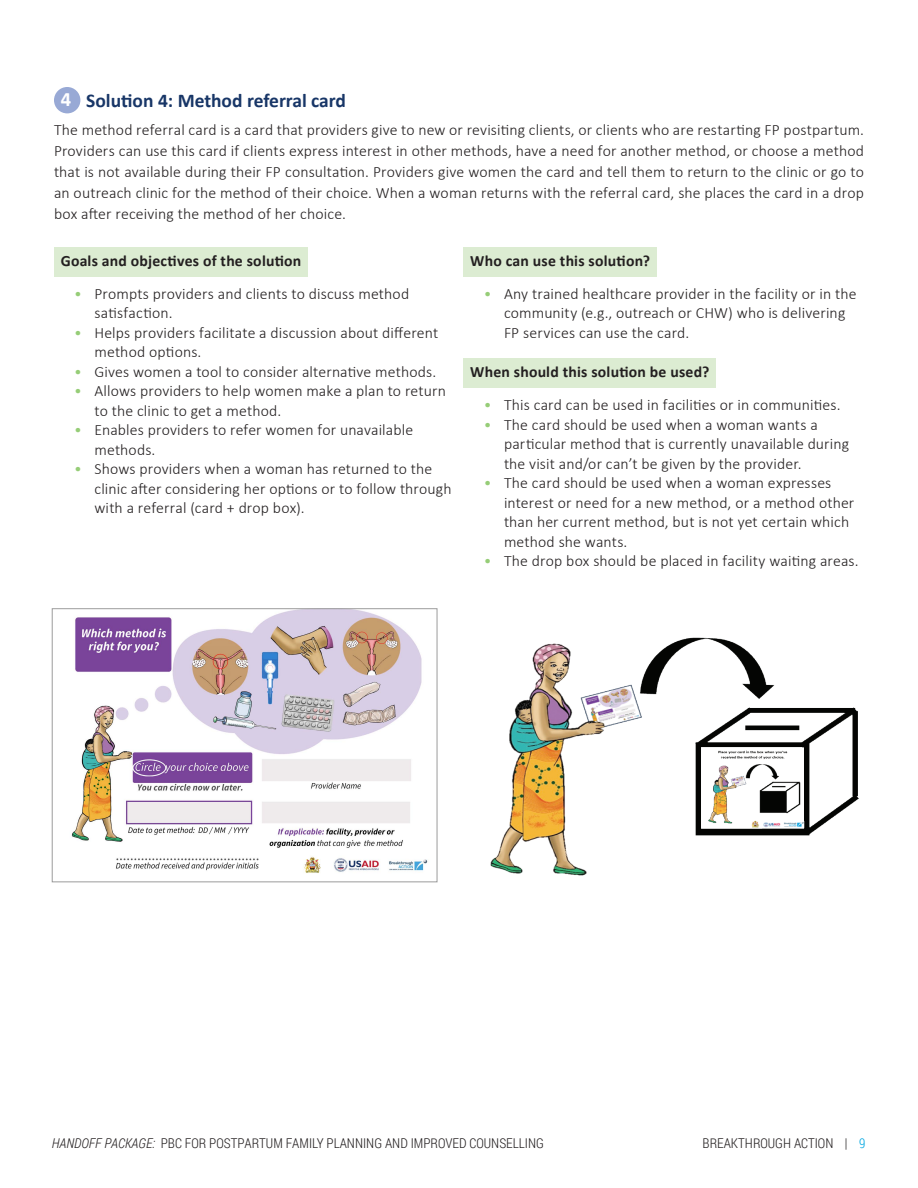
<style>
.page{position:relative;width:918px;height:1188px;background:#fff}
.page>*{position:absolute;margin:0;border:0;box-sizing:border-box;transform-origin:0 0}
.t1{font:700 19.5px "Calibri";color:#183667}
.t2{font:300 15.75px/19.5px "Calibri";letter-spacing:.01em;color:#231f20}
.t3{font:700 15.75px "Calibri";letter-spacing:.015em;color:#231f20}
.t4{font:300 13.5px "Roboto Condensed";color:#231f20}
.s1{font-size:20.55px;color:#fff}
.s2{color:#96cd77}
.s3{font-style:italic}
.s4{color:#00a7e1}
</style>
<div class="page">
<div style="left:54px;top:87px;width:26px;height:26px;background:#98a9d5;border-radius:50%"></div>
<div style="left:54px;top:247px;width:254px;height:29px;background:#dcecd2"></div>
<div style="left:464px;top:247px;width:193px;height:29px;background:#dcecd2"></div>
<div style="left:464px;top:359px;width:252px;height:29px;background:#dcecd2"></div>
<img style="left:71px;top:610px;width:357px;height:263px">
<div style="left:52px;top:608px;width:385px;height:274px;border:1px solid #9c9c9c"></div>
<img style="left:490px;top:637px;width:369px;height:239px">
<p class="t1" style="left:61px;top:88px;width:287px"><span class="s1">4</span> Solution 4: Method referral card</p>
<p class="t2" style="left:54px;top:119px;width:812px;line-height:21px;text-align:justify">The method referral card is a card that providers give to new or revisiting clients, or clients who are restarting FP postpartum.<br>Providers can use this card if clients express interest in other methods, have a need for another method, or choose a method that is not available during their FP consultation. Providers give women the card and tell them to return to the clinic or go to an outreach clinic for the method of their choice. When a woman returns with the referral card, she places the card in a drop box after receiving the method of her choice.</p>
<p class="t3" style="left:61px;top:250px;width:242px">Goals and objectives of the solution</p>
<p class="t2" style="left:95px;top:283px;width:316px;text-indent:-20px"><span class="s2">•</span> Prompts providers and clients to discuss method satisfaction.</p>
<p class="t2" style="left:95px;top:322px;width:345px;text-indent:-20px"><span class="s2">•</span> Helps providers facilitate a discussion about different method options.</p>
<p class="t2" style="left:74px;top:361px;width:364px"><span class="s2">•</span> Gives women a tool to consider alternative methods.</p>
<p class="t2" style="left:95px;top:380px;width:353px;text-indent:-20px"><span class="s2">•</span> Allows providers to help women make a plan to return to the clinic to get a method.</p>
<p class="t2" style="left:95px;top:419px;width:320px;text-indent:-20px"><span class="s2">•</span> Enables providers to refer women for unavailable methods.</p>
<p class="t2" style="left:95px;top:458px;width:359px;text-indent:-20px"><span class="s2">•</span> Shows providers when a woman has returned to the clinic after considering her options or to follow through with a referral (card + drop box).</p>
<p class="t3" style="left:470px;top:250px;width:181px">Who can use this solution?</p>
<p class="t2" style="left:504px;top:283px;width:354px;text-indent:-20px"><span class="s2">•</span> Any trained healthcare provider in the facility or in the community (e.g., outreach or CHW) who is delivering<br>FP services can use the card.</p>
<p class="t3" style="left:470px;top:362px;width:241px">When should this solution be used?</p>
<p class="t2" style="left:484px;top:395px;width:358px"><span class="s2">•</span> This card can be used in facilities or in communities.</p>
<p class="t2" style="left:504px;top:414px;width:347px;text-indent:-20px"><span class="s2">•</span> The card should be used when a woman wants a particular method that is currently unavailable during the visit and/or can’t be given by the provider.</p>
<p class="t2" style="left:504px;top:473px;width:352px;text-indent:-20px"><span class="s2">•</span> The card should be used when a woman expresses interest or need for a new method, or a method other than her current method, but is not yet certain which method she wants.</p>
<p class="t2" style="left:484px;top:551px;width:376px"><span class="s2">•</span> The drop box should be placed in facility waiting areas.</p>
<p class="t4" style="left:52px;top:1134px;width:494px"><span class="s3">HANDOFF PACKAGE:</span> PBC FOR POSTPARTUM FAMILY PLANNING AND IMPROVED COUNSELLING</p>
<p class="t4" style="left:703px;top:1134px;width:164px">BREAKTHROUGH ACTION | <span class="s4">9</span></p>
</div>
